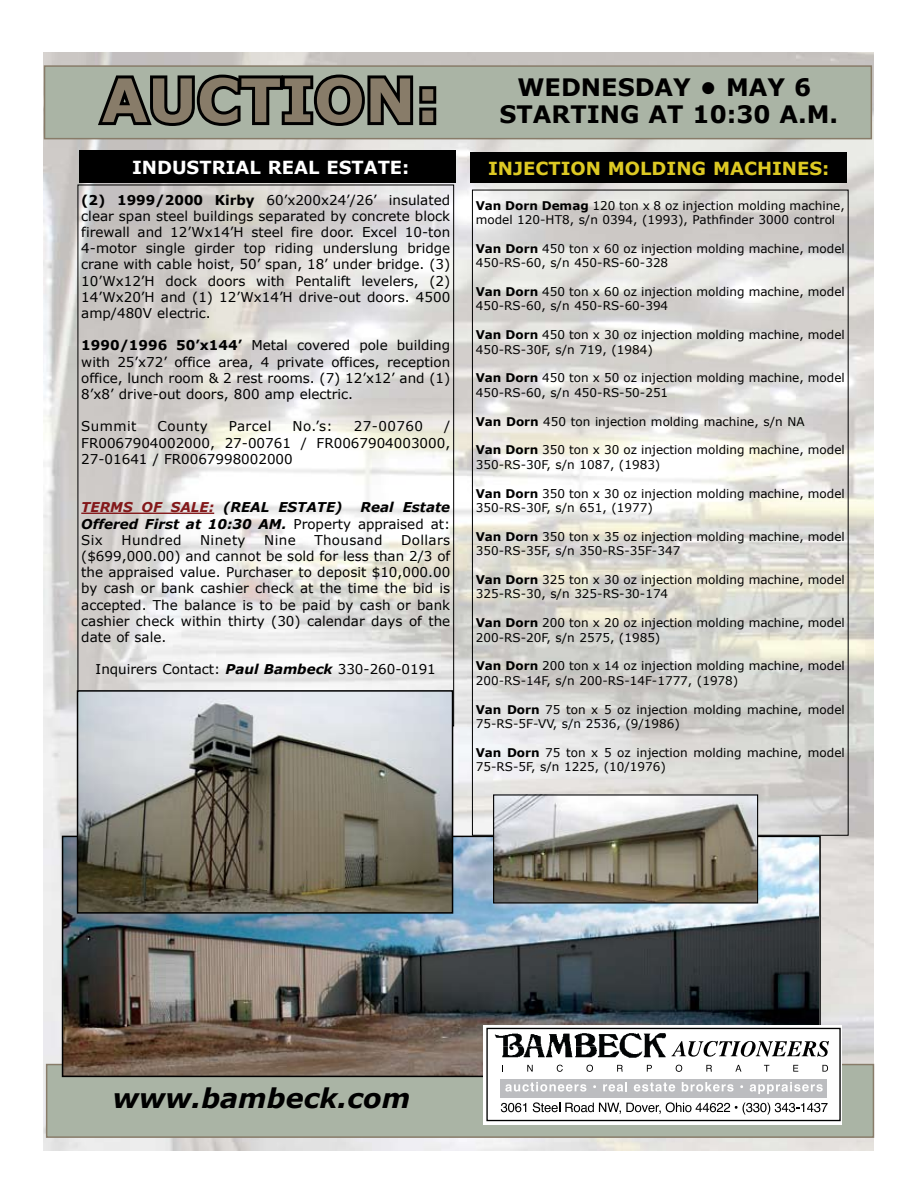
<style>
.page{position:relative;width:918px;height:1188px;background:#fff}
.page>*{position:absolute;margin:0;border:0;box-sizing:border-box;transform-origin:0 0}
.t1{font:700 60px "Verdana";color:#887c69}
.t2{font:italic 700 27px "Verdana";color:#000}
.t3{font:700 24px/27px "Verdana";color:#000;text-align:center}
.t4{font:700 18px "Verdana";color:#ddc923}
.t5{font:700 18px "Verdana";color:#fff}
.t6{font:13.5px/16.2px "Verdana";color:#000;text-align:justify}
.t7{font:italic 700 13.5px/16.2px "Verdana";color:#000;text-align:justify}
.t8{font:italic 700 13.5px "Verdana";color:#83181a}
.t9{font:13.5px "Verdana";letter-spacing:.025em;color:#000}
.t10{font:12px/14.4px "Verdana";color:#000}
.s1{font-weight:700}
.s2{color:#000}
.s3{font-weight:400;font-style:normal}
.s4{font-weight:700;font-style:italic}
</style>
<div class="page">
<img style="left:44px;top:53px;width:830px;height:1097px">
<div style="left:44px;top:65px;width:828px;height:74px;background:#aab4a5;border:2px solid #887c69"></div>
<div style="left:46px;top:1064px;width:828px;height:74px;background:#aab4a5;border:2px solid #887c69"></div>
<div style="left:471px;top:152px;width:376px;height:31px;background:#000"></div>
<svg style="left:98px;top:74px;width:339px;height:52px"></svg>
<hr style="left:81px;top:513px;width:133px;height:1px;background:#83181a">
<div style="left:79px;top:151px;width:377px;height:32px;background:#000"></div>
<img style="left:65px;top:839px;width:753px;height:235px">
<div style="left:483px;top:1025px;width:359px;height:100px;background:#fff"></div>
<div style="left:500px;top:1079px;width:327px;height:18px;background:#bcbdc0"></div>
<svg style="left:495px;top:1033px;width:334px;height:25px"></svg>
<svg style="left:527px;top:1065px;width:6px;height:7px"></svg>
<svg style="left:557px;top:1065px;width:6px;height:7px"></svg>
<svg style="left:586px;top:1065px;width:7px;height:7px"></svg>
<svg style="left:617px;top:1065px;width:6px;height:7px"></svg>
<svg style="left:647px;top:1065px;width:5px;height:7px"></svg>
<svg style="left:676px;top:1065px;width:6px;height:7px"></svg>
<svg style="left:706px;top:1065px;width:6px;height:7px"></svg>
<svg style="left:735px;top:1065px;width:6px;height:7px"></svg>
<svg style="left:764px;top:1065px;width:5px;height:7px"></svg>
<svg style="left:793px;top:1065px;width:5px;height:7px"></svg>
<svg style="left:822px;top:1065px;width:6px;height:7px"></svg>
<svg style="left:505px;top:1082px;width:81px;height:10px"></svg>
<svg style="left:603px;top:1082px;width:24px;height:10px"></svg>
<svg style="left:634px;top:1083px;width:41px;height:9px"></svg>
<svg style="left:682px;top:1082px;width:52px;height:10px"></svg>
<svg style="left:750px;top:1082px;width:73px;height:12px"></svg>
<svg style="left:501px;top:1103px;width:25px;height:9px"></svg>
<svg style="left:533px;top:1102px;width:295px;height:13px"></svg>
<div style="left:486px;top:1028px;width:355px;height:93px;border:1px solid #000"></div>
<img style="left:80px;top:693px;width:370px;height:218px">
<div style="left:77px;top:690px;width:376px;height:224px;border:2px solid #000"></div>
<img style="left:495px;top:796px;width:261px;height:106px">
<div style="left:493px;top:794px;width:265px;height:110px;border:1px solid #000"></div>
<h1 class="t1" style="left:102px;top:62px;width:340px">AUCTION:</h1>
<h3 class="t3" style="left:500px;top:73px;width:340px">WEDNESDAY • MAY 6<br>STARTING AT 10:30 A.M.</h3>
<h3 class="t5" style="left:132px;top:156px;width:279px">INDUSTRIAL REAL ESTATE:</h3>
<p class="t6" style="left:81px;top:191px;width:370px"><span class="s1">(2) 1999/2000 Kirby</span> 60’x200x24’/26’ insulated clear span steel buildings separated by concrete block firewall and 12’Wx14’H steel fire door. Excel 10-ton 4-motor single girder top riding underslung bridge crane with cable hoist, 50’ span, 18’ under bridge. (3)<br>10’Wx12’H dock doors with Pentalift levelers, (2)<br>14’Wx20’H and (1) 12’Wx14’H drive-out doors. 4500 amp/480V electric.</p>
<p class="t6" style="left:81px;top:337px;width:370px"><span class="s1">1990/1996 50’x144’</span> Metal covered pole building with 25’x72’ office area, 4 private offices, reception office, lunch room &amp; 2 rest rooms. (7) 12’x12’ and (1)<br>8’x8’ drive-out doors, 800 amp electric.</p>
<p class="t6" style="left:81px;top:418px;width:57px">Summit</p>
<p class="t6" style="left:158px;top:418px;width:52px">County</p>
<p class="t6" style="left:229px;top:418px;width:44px">Parcel</p>
<p class="t6" style="left:293px;top:418px;width:42px">No.’s:</p>
<p class="t6" style="left:354px;top:418px;width:71px">27-00760</p>
<p class="t6" style="left:81px;top:418px;width:371px;text-indent:363px">/ FR0067904002000, 27-00761 / FR0067904003000, 27-01641 / FR0067998002000</p>
<p class="t8" style="left:81px;top:499px;width:263px">TERMS OF SALE: <span class="s2">(REAL ESTATE)</span></p>
<p class="t7" style="left:81px;top:499px;width:371px;text-indent:279px">Real Estate Offered First at 10:30 AM. <span class="s3">Property appraised at:<br>Six</span></p>
<p class="t6" style="left:81px;top:531px;width:371px;text-indent:320px">Dollars ($699,000.00) and cannot be sold for less than 2/3 of the appraised value. Purchaser to deposit $10,000.00 by cash or bank cashier check at the time the bid is accepted. The balance is to be paid by cash or bank cashier check within thirty (30) calendar days of the date of sale.</p>
<p class="t6" style="left:96px;top:661px;width:342px">Inquirers Contact: <span class="s4">Paul Bambeck</span> 330-260-0191</p>
<p class="t9" style="left:122px;top:531px;width:62px">Hundred</p>
<p class="t6" style="left:200px;top:531px;width:47px">Ninety</p>
<p class="t6" style="left:264px;top:531px;width:33px">Nine</p>
<p class="t9" style="left:314px;top:531px;width:70px">Thousand</p>
<h3 class="t4" style="left:488px;top:157px;width:343px">INJECTION MOLDING MACHINES:</h3>
<p class="t10" style="left:476px;top:198px;width:371px"><span class="s1">Van Dorn Demag</span> 120 ton x 8 oz injection molding machine, model 120-HT8, s/n 0394, (1993), Pathfinder 3000 control</p>
<p class="t10" style="left:476px;top:241px;width:370px"><span class="s1">Van Dorn</span> 450 ton x 60 oz injection molding machine, model<br>450-RS-60, s/n 450-RS-60-328</p>
<p class="t10" style="left:476px;top:284px;width:370px"><span class="s1">Van Dorn</span> 450 ton x 60 oz injection molding machine, model<br>450-RS-60, s/n 450-RS-60-394</p>
<p class="t10" style="left:476px;top:327px;width:370px"><span class="s1">Van Dorn</span> 450 ton x 30 oz injection molding machine, model<br>450-RS-30F, s/n 719, (1984)</p>
<p class="t10" style="left:476px;top:370px;width:370px"><span class="s1">Van Dorn</span> 450 ton x 50 oz injection molding machine, model<br>450-RS-60, s/n 450-RS-50-251</p>
<p class="t10" style="left:476px;top:414px;width:330px"><span class="s1">Van Dorn</span> 450 ton injection molding machine, s/n NA</p>
<p class="t10" style="left:476px;top:442px;width:370px"><span class="s1">Van Dorn</span> 350 ton x 30 oz injection molding machine, model<br>350-RS-30F, s/n 1087, (1983)</p>
<p class="t10" style="left:476px;top:486px;width:370px"><span class="s1">Van Dorn</span> 350 ton x 30 oz injection molding machine, model<br>350-RS-30F, s/n 651, (1977)</p>
<p class="t10" style="left:476px;top:529px;width:370px"><span class="s1">Van Dorn</span> 350 ton x 35 oz injection molding machine, model<br>350-RS-35F, s/n 350-RS-35F-347</p>
<p class="t10" style="left:476px;top:572px;width:370px"><span class="s1">Van Dorn</span> 325 ton x 30 oz injection molding machine, model<br>325-RS-30, s/n 325-RS-30-174</p>
<p class="t10" style="left:476px;top:615px;width:370px"><span class="s1">Van Dorn</span> 200 ton x 20 oz injection molding machine, model<br>200-RS-20F, s/n 2575, (1985)</p>
<p class="t10" style="left:476px;top:658px;width:370px"><span class="s1">Van Dorn</span> 200 ton x 14 oz injection molding machine, model<br>200-RS-14F, s/n 200-RS-14F-1777, (1978)</p>
<p class="t10" style="left:476px;top:702px;width:370px"><span class="s1">Van Dorn</span> 75 ton x 5 oz injection molding machine, model<br>75-RS-5F-VV, s/n 2536, (9/1986)</p>
<p class="t10" style="left:476px;top:745px;width:370px"><span class="s1">Van Dorn</span> 75 ton x 5 oz injection molding machine, model<br>75-RS-5F, s/n 1225, (10/1976)</p>
<h2 class="t2" style="left:112px;top:1081px;width:300px">www.bambeck.com</h2>
</div>
